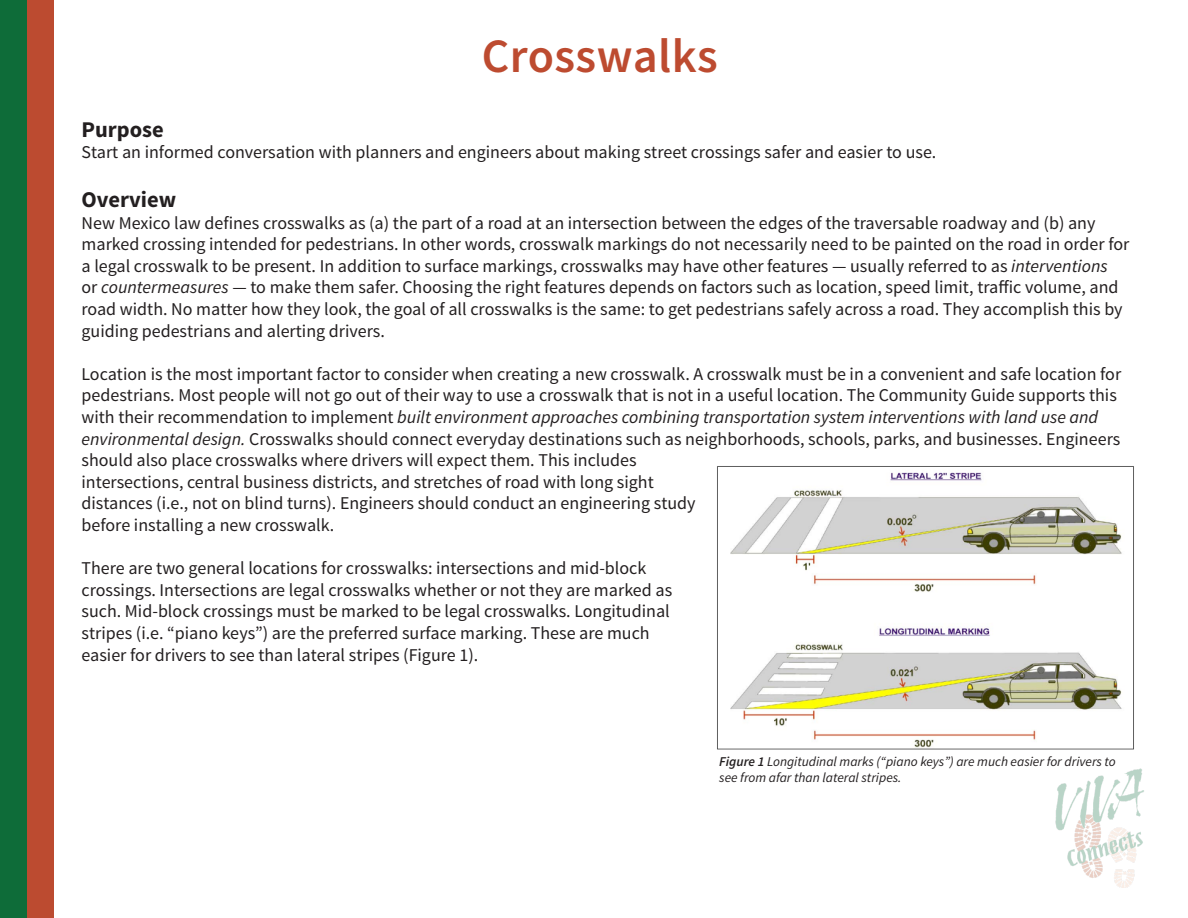
<style>
.page{position:relative;width:1188px;height:918px;background:#fff}
.page>*{position:absolute;margin:0;border:0;box-sizing:border-box;transform-origin:0 0}
.t1{font:600 48px "Source Sans Pro";letter-spacing:.01em;color:#bd4b30}
.t2{font:700 22.5px "Source Sans Pro";color:#231f20}
.t3{font:18px/21.6px "Source Sans Pro";color:#231f20}
.t4{font:italic 13.5px/16.2px "Source Sans Pro";color:#231f20}
.s1{font-style:italic}
.s2{font-weight:600}
</style>
<div class="page">
<img style="left:1055px;top:768px;width:89px;height:120px">
<div style="left:0;top:0;width:27px;height:918px;background:#0e6c39"></div>
<div style="left:27px;top:0;width:27px;height:918px;background:#bc4b30"></div>
<img style="left:717px;top:466px;width:417px;height:284px">
<p class="t1" style="left:482px;top:26px;width:238px">Crosswalks</p>
<p class="t2" style="left:82px;top:115px;width:84px">Purpose</p>
<p class="t3" style="left:82px;top:142px;width:856px">Start an informed conversation with planners and engineers about making street crossings safer and easier to use.</p>
<p class="t2" style="left:82px;top:185px;width:96px">Overview</p>
<p class="t3" style="left:82px;top:212px;width:1049px">New Mexico law defines crosswalks as (a) the part of a road at an intersection between the edges of the traversable roadway and (b) any marked crossing intended for pedestrians. In other words, crosswalk markings do not necessarily need to be painted on the road in order for a legal crosswalk to be present. In addition to surface markings, crosswalks may have other features — usually referred to as <span class="s1">interventions<br></span>or <span class="s1">countermeasures</span> — to make them safer. Choosing the right features depends on factors such as location, speed limit, traffic volume, and road width. No matter how they look, the goal of all crosswalks is the same: to get pedestrians safely across a road. They accomplish this by guiding pedestrians and alerting drivers.</p>
<p class="t3" style="left:82px;top:363px;width:1041px">Location is the most important factor to consider when creating a new crosswalk. A crosswalk must be in a convenient and safe location for pedestrians. Most people will not go out of their way to use a crosswalk that is not in a useful location. The Community Guide supports this with their recommendation to implement <span class="s1">built environment approaches combining transportation system interventions with land use and environmental design.</span> Crosswalks should connect everyday destinations such as neighborhoods, schools, parks, and businesses. Engineers should also place crosswalks where drivers will expect them. This includes<br>intersections, central business districts, and stretches of road with long sight<br>distances (i.e., not on blind turns). Engineers should conduct an engineering study<br>before installing a new crosswalk.</p>
<p class="t3" style="left:82px;top:558px;width:592px">There are two general locations for crosswalks: intersections and mid-block crossings. Intersections are legal crosswalks whether or not they are marked as such. Mid-block crossings must be marked to be legal crosswalks. Longitudinal stripes (i.e. “piano keys”) are the preferred surface marking. These are much easier for drivers to see than lateral stripes (Figure 1).</p>
<p class="t4" style="left:719px;top:754px;width:398px"><span class="s2">Figure 1</span> Longitudinal marks (“piano keys”) are much easier for drivers to see from afar than lateral stripes.</p>
</div>
